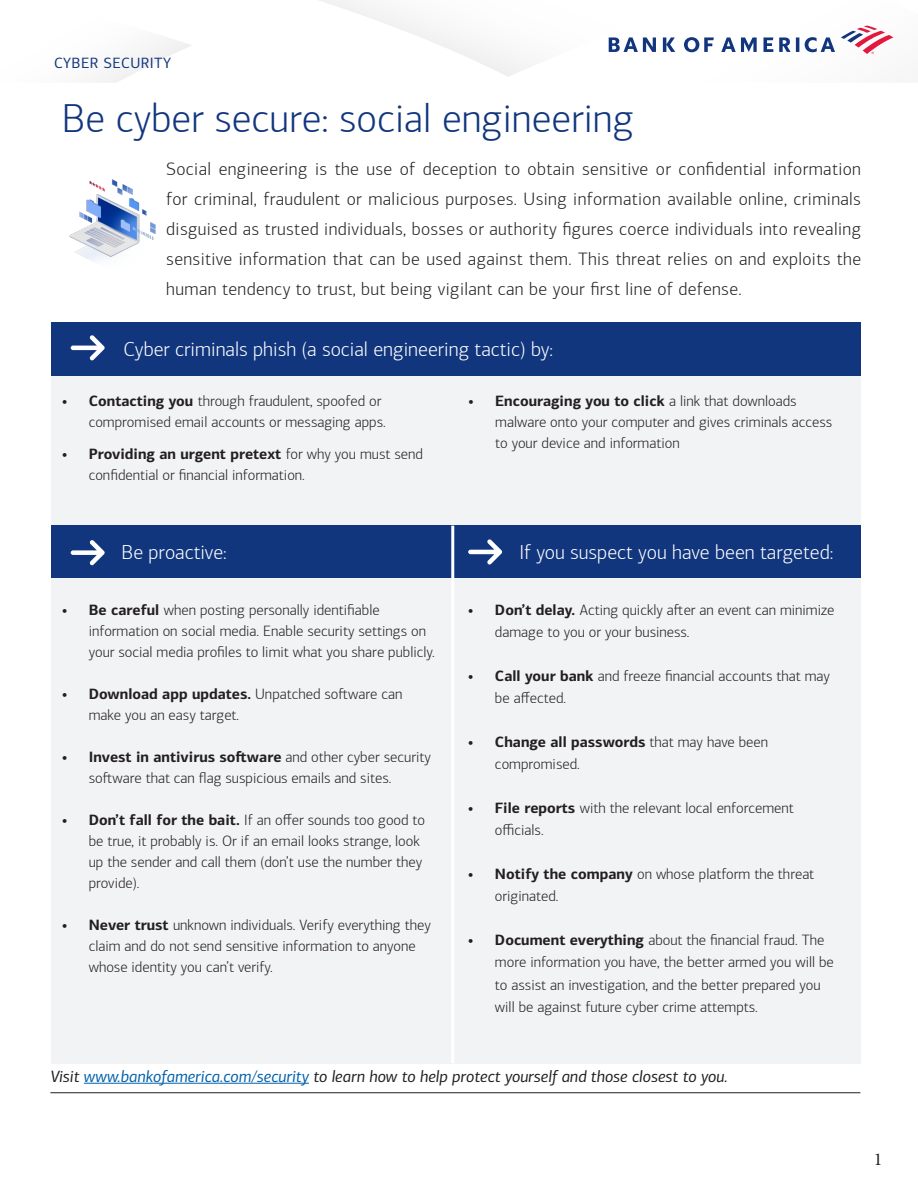
<style>
.page{position:relative;width:918px;height:1188px;background:#fff}
.page>*{position:absolute;margin:0;border:0;box-sizing:border-box;transform-origin:0 0}
.t1{font:300 40.5px "Connections";color:#11367e}
.t2{font:300 20.25px "Connections";color:#fff}
.t3{font:300 18px/30px "Connections";letter-spacing:.02em;color:#231f20;text-align:justify}
.t4{font:18px "Minion Pro";color:#231f20}
.t5{font:italic 16.5px "Connections";color:#231f20}
.t6{font:300 15px/21px "Connections";color:#231f20}
.t7{font:15px "Connections";letter-spacing:.025em;color:#11367e}
.s1{font-weight:700}
.s2{color:#0161ab}
</style>
<div class="page">
<svg style="left:95px;top:38px;width:97px;height:45px"></svg>
<img style="left:69px;top:179px;width:87px;height:83px">
<svg style="left:319px;top:0;width:575px;height:77px"></svg>
<div style="left:51px;top:332px;width:810px;height:193px;background:#f2f3f4"></div>
<div style="left:51px;top:322px;width:810px;height:54px;background:#11367e"></div>
<svg style="left:71px;top:335px;width:34px;height:25px"></svg>
<div style="left:51px;top:536px;width:810px;height:528px;background:#f2f3f4"></div>
<div style="left:51px;top:526px;width:810px;height:52px;background:#11367e"></div>
<svg style="left:71px;top:540px;width:34px;height:25px"></svg>
<hr style="left:451px;top:526px;width:3px;height:537px;background:#fff">
<svg style="left:468px;top:539px;width:34px;height:26px"></svg>
<hr style="left:50px;top:1092px;width:810px;height:1px;background:#231f20">
<hr style="left:84px;top:1083px;width:225px;height:1px;background:#0161ab">
<p class="t7" style="left:54px;top:54px;width:119px">CYBER SECURITY</p>
<h1 class="t1" style="left:62px;top:95px;width:574px">Be cyber secure: social engineering</h1>
<p class="t3" style="left:166px;top:154px;width:696px">Social engineering is the use of deception to obtain sensitive or confidential information for criminal, fraudulent or malicious purposes. Using information available online, criminals disguised as trusted individuals, bosses or authority figures coerce individuals into revealing sensitive information that can be used against them. This threat relies on and exploits the human tendency to trust, but being vigilant can be your first line of defense.</p>
<h2 class="t2" style="left:123px;top:338px;width:431px">Cyber criminals phish (a social engineering tactic) by:</h2>
<p class="t6" style="left:62px;top:391px;width:326px;text-align:right"><span class="s1">• Contacting you</span> through fraudulent, spoofed or compromised email accounts or messaging apps.</p>
<p class="t6" style="left:89px;top:443px;width:336px;text-indent:-27px"><span class="s1">• Providing an urgent pretext</span> for why you must send confidential or financial information.</p>
<p class="t6" style="left:495px;top:391px;width:339px;text-indent:-27px"><span class="s1">• Encouraging you to click</span> a link that downloads malware onto your computer and gives criminals access to your device and information</p>
<h2 class="t2" style="left:122px;top:541px;width:107px">Be proactive:</h2>
<p class="t6" style="left:89px;top:599px;width:348px;text-indent:-27px"><span class="s1">• Be careful</span> when posting personally identifiable information on social media. Enable security settings on your social media profiles to limit what you share publicly.</p>
<p class="t6" style="left:89px;top:683px;width:315px;text-indent:-27px"><span class="s1">• Download app updates.</span> Unpatched software can make you an easy target.</p>
<p class="t6" style="left:89px;top:746px;width:344px;text-indent:-27px"><span class="s1">• Invest in antivirus software</span> and other cyber security software that can flag suspicious emails and sites.</p>
<p class="t6" style="left:89px;top:809px;width:338px;text-indent:-27px"><span class="s1">• Don’t fall for the bait.</span> If an offer sounds too good to be true, it probably is. Or if an email looks strange, look up the sender and call them (don’t use the number they provide).</p>
<p class="t6" style="left:89px;top:914px;width:344px;text-indent:-27px"><span class="s1">• Never trust</span> unknown individuals. Verify everything they claim and do not send sensitive information to anyone whose identity you can’t verify.</p>
<h2 class="t2" style="left:519px;top:541px;width:315px">If you suspect you have been targeted:</h2>
<p class="t6" style="left:495px;top:599px;width:341px;line-height:22.5px;text-indent:-27px"><span class="s1">• Don’t delay.</span> Acting quickly after an event can minimize damage to you or your business.</p>
<p class="t6" style="left:495px;top:665px;width:337px;line-height:22.5px;text-indent:-27px"><span class="s1">• Call your bank</span> and freeze financial accounts that may be affected.</p>
<p class="t6" style="left:495px;top:731px;width:275px;line-height:22.5px;text-indent:-27px"><span class="s1">• Change all passwords</span> that may have been compromised.</p>
<p class="t6" style="left:495px;top:797px;width:300px;line-height:22.5px;text-indent:-27px"><span class="s1">• File reports</span> with the relevant local enforcement officials.</p>
<p class="t6" style="left:495px;top:863px;width:321px;line-height:22.5px;text-indent:-27px"><span class="s1">• Notify the company</span> on whose platform the threat originated.</p>
<p class="t6" style="left:495px;top:929px;width:340px;line-height:22.5px;text-indent:-27px"><span class="s1">• Document everything</span> about the financial fraud. The more information you have, the better armed you will be to assist an investigation, and the better prepared you will be against future cyber crime attempts.</p>
<p class="t5" style="left:50px;top:1066px;width:679px">Visit <span class="s2">www.bankofamerica.com/security</span> to learn how to help protect yourself and those closest to you.</p>
<p class="t4" style="left:874px;top:1147px;width:10px">1</p>
</div>
